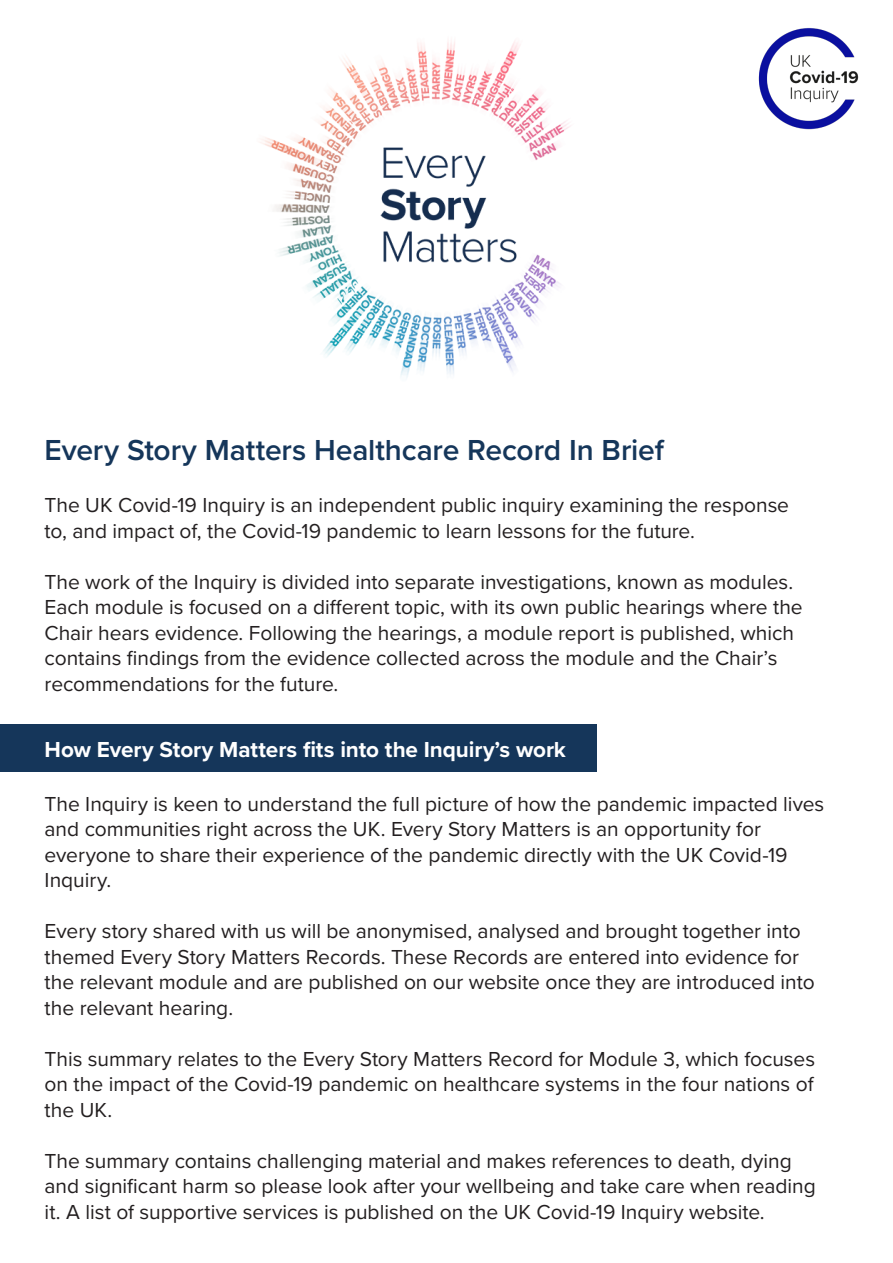
<style>
.page{position:relative;width:893px;height:1263px;background:#fff}
.page>*{position:absolute;margin:0;border:0;box-sizing:border-box;transform-origin:0 0}
.Heading_1{font:600 30px "Proxima Nova";letter-spacing:-.005em;color:#15365a}
.Page_Number{font:700 22.5px "Proxima Nova";letter-spacing:-.005em;color:#fff}
.Page_Number-2{font:21px/25.5px "Proxima Nova";color:#231f20}
</style>
<div class="page">
<img style="left:260px;top:41px;width:310px;height:337px">
<div style="left:0;top:724px;width:597px;height:47px;background:#15365a"></div>
<img style="left:758px;top:28px;width:101px;height:102px">
<h1 class="Heading_1" style="left:45px;top:428px;width:621px">Every Story Matters Healthcare Record In Brief</h1>
<p class="Page_Number-2" style="left:45px;top:492px;width:746px">The UK Covid-19 Inquiry is an independent public inquiry examining the response to, and impact of, the Covid-19 pandemic to learn lessons for the future.</p>
<p class="Page_Number-2" style="left:45px;top:568px;width:760px">The work of the Inquiry is divided into separate investigations, known as modules.<br>Each module is focused on a different topic, with its own public hearings where the Chair hears evidence. Following the hearings, a module report is published, which contains findings from the evidence collected across the module and the Chair’s recommendations for the future.</p>
<p class="Page_Number" style="left:45px;top:732px;width:523px">How Every Story Matters fits into the Inquiry’s work</p>
<p class="Page_Number-2" style="left:45px;top:790px;width:781px">The Inquiry is keen to understand the full picture of how the pandemic impacted lives and communities right across the UK. Every Story Matters is an opportunity for everyone to share their experience of the pandemic directly with the UK Covid-19<br>Inquiry.</p>
<p class="Page_Number-2" style="left:45px;top:918px;width:771px">Every story shared with us will be anonymised, analysed and brought together into themed Every Story Matters Records. These Records are entered into evidence for the relevant module and are published on our website once they are introduced into the relevant hearing.</p>
<p class="Page_Number-2" style="left:45px;top:1045px;width:772px;text-align:justify">This summary relates to the Every Story Matters Record for Module 3, which focuses on the impact of the Covid-19 pandemic on healthcare systems in the four nations of the UK.</p>
<p class="Page_Number-2" style="left:45px;top:1147px;width:773px">The summary contains challenging material and makes references to death, dying and significant harm so please look after your wellbeing and take care when reading it. A list of supportive services is published on the UK Covid-19 Inquiry website.</p>
</div>
